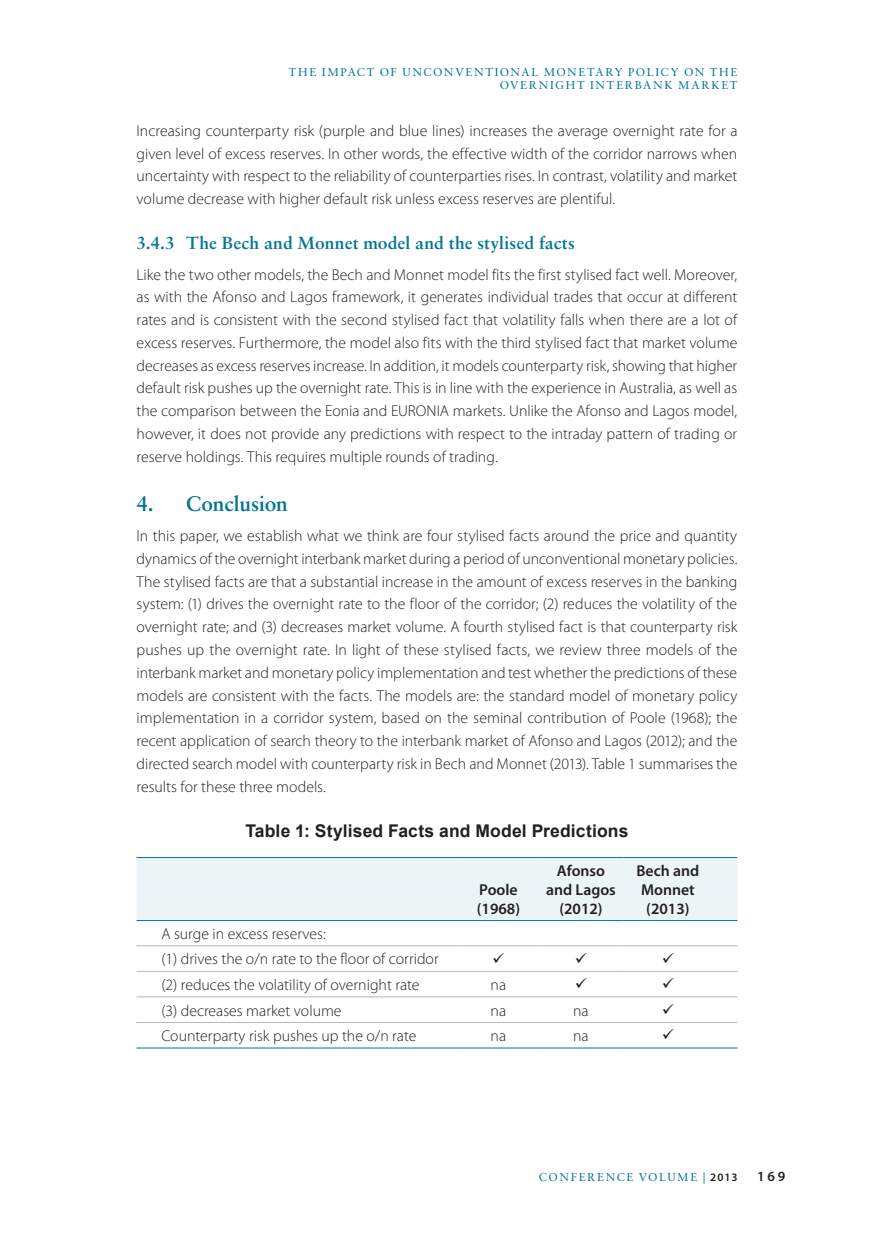
<style>
.page{position:relative;width:874px;height:1241px;background:#fff}
.page>*{position:absolute;margin:0;border:0;box-sizing:border-box;transform-origin:0 0}
.Heading_1{font:700 21px "Sabon LT Std";letter-spacing:-.005em;color:#007598}
.Heading_2{font:700 17.5px "Sabon LT Std";letter-spacing:.005em;color:#007598}
.Table_Graph_Heading{font:700 17.5px "Arial";letter-spacing:.01em;color:#231f20}
.Body_Copy{font:300 15.75px/22.8px "Myriad Pro";color:#231f20;text-align:justify}
.Table_Body_Copy{font:300 15.75px "Myriad Pro";color:#231f20}
.Table_-_Column_Headi{font:600 15.75px/18.9px "Myriad Pro";color:#231f20;text-align:center}
.t1{font:600 14px "Myriad Pro";color:#231f20}
.t2{font:11.38px/13.7px "Sabon LT Std";letter-spacing:.145em;color:#007598;text-align:right}
.s1{font-family:"Myriad Pro"}
.s2{font-family:"Myriad Pro";font-weight:600;color:#231f20}
</style>
<div class="page">
<div style="left:136px;top:858px;width:601px;height:62px;background:#ebf5f8"></div>
<hr style="left:136px;top:857px;width:322px;height:1px;background:#007598">
<hr style="left:458px;top:857px;width:80px;height:1px;background:#007598">
<hr style="left:538px;top:857px;width:85px;height:1px;background:#007598">
<hr style="left:623px;top:857px;width:114px;height:1px;background:#007598">
<hr style="left:136px;top:920px;width:322px;height:1px;background:#007598">
<hr style="left:458px;top:920px;width:80px;height:1px;background:#007598">
<hr style="left:538px;top:920px;width:85px;height:1px;background:#007598">
<hr style="left:623px;top:920px;width:114px;height:1px;background:#007598">
<hr style="left:136px;top:945px;width:322px;height:1px;background:#b2b7bb">
<hr style="left:458px;top:945px;width:80px;height:1px;background:#b2b7bb">
<hr style="left:538px;top:945px;width:85px;height:1px;background:#b2b7bb">
<hr style="left:623px;top:945px;width:114px;height:1px;background:#b2b7bb">
<hr style="left:136px;top:970px;width:322px;height:1px;background:#b2b7bb">
<hr style="left:458px;top:970px;width:80px;height:1px;background:#b2b7bb">
<hr style="left:538px;top:970px;width:85px;height:1px;background:#b2b7bb">
<hr style="left:623px;top:970px;width:114px;height:1px;background:#b2b7bb">
<hr style="left:136px;top:996px;width:322px;height:1px;background:#b2b7bb">
<hr style="left:458px;top:996px;width:80px;height:1px;background:#b2b7bb">
<hr style="left:538px;top:996px;width:85px;height:1px;background:#b2b7bb">
<hr style="left:623px;top:996px;width:114px;height:1px;background:#b2b7bb">
<hr style="left:136px;top:1021px;width:322px;height:1px;background:#b2b7bb">
<hr style="left:458px;top:1021px;width:80px;height:1px;background:#b2b7bb">
<hr style="left:538px;top:1021px;width:85px;height:1px;background:#b2b7bb">
<hr style="left:623px;top:1021px;width:114px;height:1px;background:#b2b7bb">
<hr style="left:136px;top:1047px;width:322px;height:1px;background:#007598">
<hr style="left:458px;top:1047px;width:80px;height:1px;background:#007598">
<hr style="left:538px;top:1047px;width:85px;height:1px;background:#007598">
<hr style="left:623px;top:1047px;width:114px;height:1px;background:#007598">
<p class="t2" style="left:289px;top:65px;width:450px">THE IMPACT OF UNCONVENTIONAL MONETARY POLICY ON THE<br>OVERNIGHT INTERBANK MARKET</p>
<p class="Body_Copy" style="left:136px;top:119px;width:602px">Increasing counterparty risk (purple and blue lines) increases the average overnight rate for a given level of excess reserves. In other words, the effective width of the corridor narrows when uncertainty with respect to the reliability of counterparties rises. In contrast, volatility and market volume decrease with higher default risk unless excess reserves are plentiful.</p>
<p class="Heading_2" style="left:136px;top:232px;width:439px">3.4.3 The Bech and Monnet model and the stylised facts</p>
<p class="Body_Copy" style="left:136px;top:263px;width:602px">Like the two other models, the Bech and Monnet model fits the first stylised fact well. Moreover, as with the Afonso and Lagos framework, it generates individual trades that occur at different rates and is consistent with the second stylised fact that volatility falls when there are a lot of excess reserves. Furthermore, the model also fits with the third stylised fact that market volume decreases as excess reserves increase. In addition, it models counterparty risk, showing that higher default risk pushes up the overnight rate. This is in line with the experience in Australia, as well as the comparison between the Eonia and EURONIA markets. Unlike the Afonso and Lagos model, however, it does not provide any predictions with respect to the intraday pattern of trading or reserve holdings. This requires multiple rounds of trading.</p>
<p class="Heading_1" style="left:136px;top:490px;width:153px">4. Conclusion</p>
<p class="Body_Copy" style="left:136px;top:524px;width:602px">In this paper, we establish what we think are four stylised facts around the price and quantity dynamics of the overnight interbank market during a period of unconventional monetary policies.<br>The stylised facts are that a substantial increase in the amount of excess reserves in the banking system: (1) drives the overnight rate to the floor of the corridor; (2) reduces the volatility of the overnight rate; and (3) decreases market volume. A fourth stylised fact is that counterparty risk pushes up the overnight rate. In light of these stylised facts, we review three models of the interbank market and monetary policy implementation and test whether the predictions of these models are consistent with the facts. The models are: the standard model of monetary policy implementation in a corridor system, based on the seminal contribution of Poole (1968); the recent application of search theory to the interbank market of Afonso and Lagos (2012); and the directed search model with counterparty risk in Bech and Monnet (2013). Table 1 summarises the results for these three models.</p>
<p class="Table_Graph_Heading" style="left:245px;top:819px;width:384px">Table 1: Stylised Facts and Model Predictions</p>
<p class="Table_-_Column_Headi" style="left:476px;top:879px;width:45px;text-align:left">Poole (1968)</p>
<p class="Table_-_Column_Headi" style="left:546px;top:860px;width:71px">Afonso and Lagos (2012)</p>
<p class="Table_-_Column_Headi" style="left:636px;top:860px;width:64px">Bech and<br>Monnet (2013)</p>
<p class="Table_Body_Copy" style="left:161px;top:924px;width:166px">A surge in excess reserves:</p>
<p class="Table_Body_Copy" style="left:161px;top:949px;width:278px">(1) drives the o/n rate to the floor of corridor</p>
<p class="Table_Body_Copy" style="left:161px;top:975px;width:259px">(2) reduces the volatility of overnight rate</p>
<p class="Table_Body_Copy" style="left:490px;top:975px;width:17px">na</p>
<p class="Table_Body_Copy" style="left:161px;top:1000px;width:182px">(3) decreases market volume</p>
<p class="Table_Body_Copy" style="left:490px;top:1000px;width:17px">na</p>
<p class="Table_Body_Copy" style="left:573px;top:1000px;width:17px">na</p>
<p class="Table_Body_Copy" style="left:161px;top:1026px;width:256px">Counterparty risk pushes up the o/n rate</p>
<p class="Table_Body_Copy" style="left:490px;top:1026px;width:17px">na</p>
<p class="Table_Body_Copy" style="left:573px;top:1026px;width:17px">na</p>
<p class="t2" style="left:538px;top:1170px;width:200px">CONFERENCE VOLUME <span class="s1">|</span> <span class="s2">2013</span></p>
<p class="t1" style="left:756px;top:1167px;width:30px">169</p>
</div>
